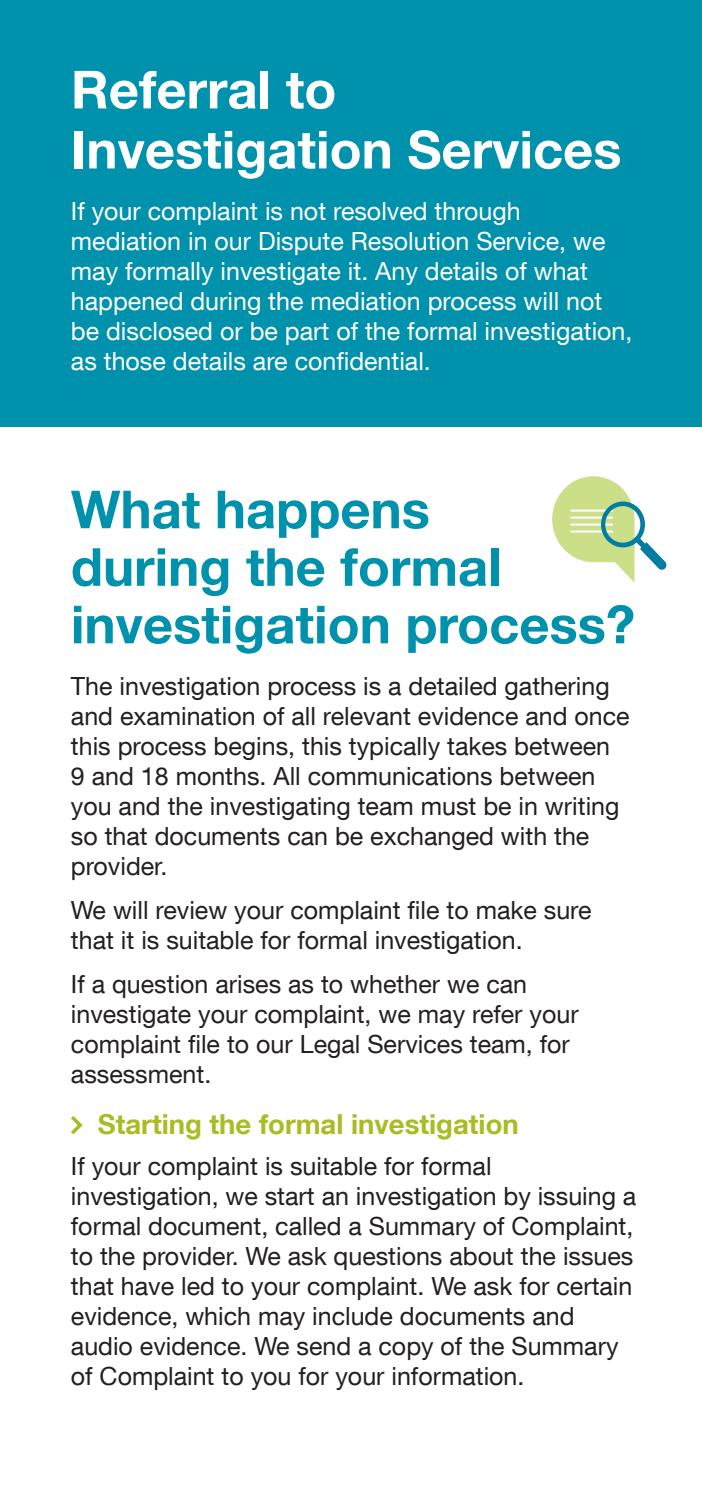
<style>
.page{position:relative;width:702px;height:1489px;background:#fff}
.page>*{position:absolute;margin:0;border:0;box-sizing:border-box;transform-origin:0 0}
.MASTER_body{font:700 52.5px/57.5px "Helvetica Neue LT Com";color:#0091ad}
.Master_head{font:700 52.5px/60px "Helvetica Neue LT Com";color:#fff}
.Subheading{font:700 27.5px "Helvetica Neue LT Com";color:#aabb24}
.MASTER_body-2{font:25px/30px "Helvetica Neue LT Com";color:#231f20}
.MASTER_body-3{font:25px/30px "Helvetica Neue LT Com";color:#fff}
</style>
<div class="page">
<div style="left:0;top:0;width:702px;height:426px;background:#0091ad"></div>
<svg style="left:71px;top:1116px;width:12px;height:19px"></svg>
<svg style="left:552px;top:476px;width:114px;height:106px"></svg>
<p class="Master_head" style="left:71px;top:58px;width:552px">Referral to<br>Investigation Services</p>
<p class="MASTER_body-3" style="left:71px;top:195px;width:563px">If your complaint is not resolved through mediation in our Dispute Resolution Service, we may formally investigate it. Any details of what happened during the mediation process will not be disclosed or be part of the formal investigation, as those details are confidential.</p>
<p class="MASTER_body" style="left:71px;top:479px;width:565px">What happens<br>during the formal investigation process?</p>
<p class="MASTER_body-2" style="left:71px;top:670px;width:560px">The investigation process is a detailed gathering and examination of all relevant evidence and once this process begins, this typically takes between 9 and 18 months. All communications between you and the investigating team must be in writing so that documents can be exchanged with the provider.</p>
<p class="MASTER_body-2" style="left:71px;top:894px;width:522px">We will review your complaint file to make sure that it is suitable for formal investigation.</p>
<p class="MASTER_body-2" style="left:71px;top:968px;width:509px">If a question arises as to whether we can investigate your complaint, we may refer your complaint file to our Legal Services team, for assessment.</p>
<p class="Subheading" style="left:98px;top:1107px;width:422px">Starting the formal investigation</p>
<p class="MASTER_body-2" style="left:71px;top:1150px;width:567px">If your complaint is suitable for formal investigation, we start an investigation by issuing a formal document, called a Summary of Complaint, to the provider. We ask questions about the issues that have led to your complaint. We ask for certain evidence, which may include documents and audio evidence. We send a copy of the Summary of Complaint to you for your information.</p>
</div>
